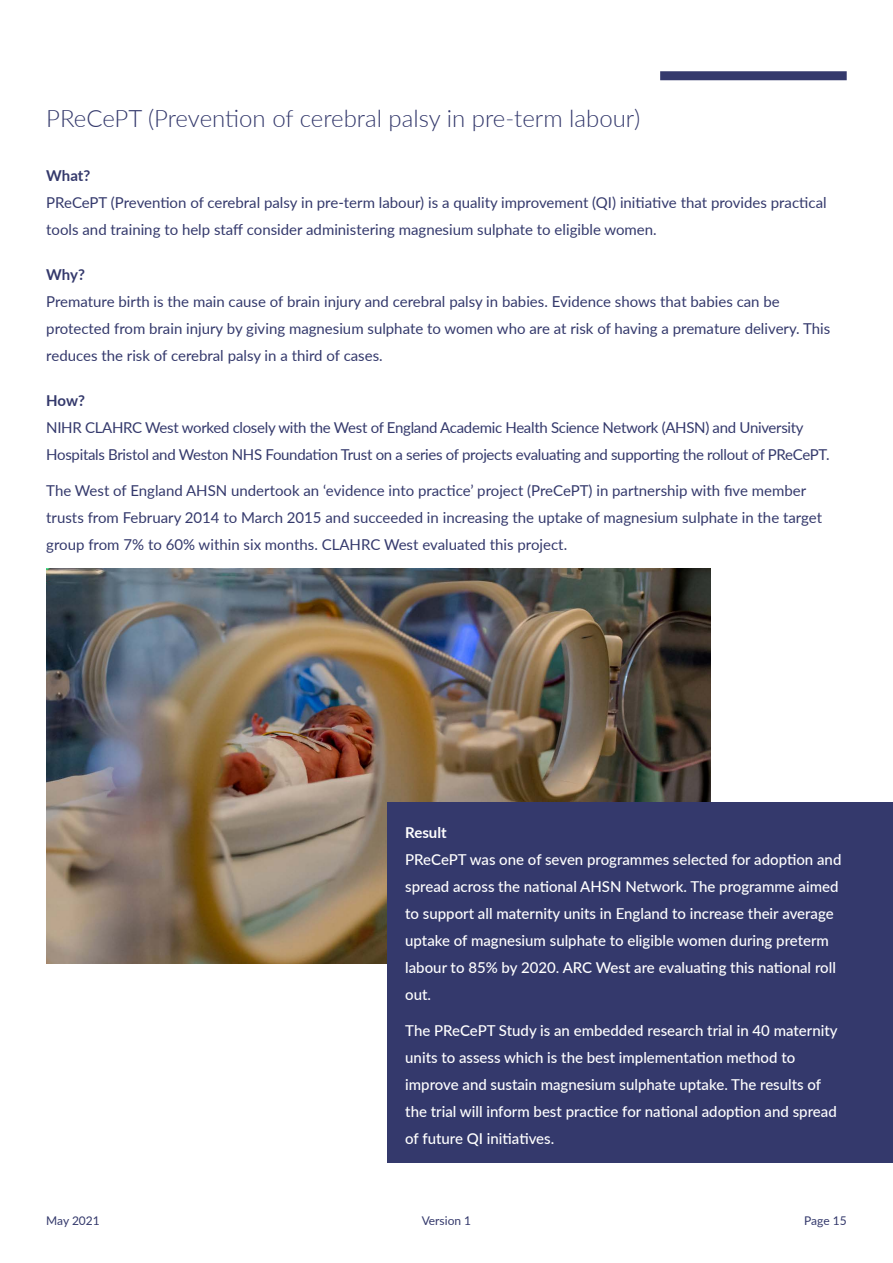
<style>
.page{position:relative;width:893px;height:1263px;background:#fff}
.page>*{position:absolute;margin:0;border:0;box-sizing:border-box;transform-origin:0 0}
.B_Header{font:300 24px "Lato";color:#34396c}
.t1{font:15px/27px "Lato";color:#34396c}
.t2{font:500 15px/27px "Lato";color:#fff}
.t3{font:15px/27px "Lato";letter-spacing:-.02em;color:#34396c}
.C_Header{font:700 15px "Lato";letter-spacing:-.01em;color:#34396c}
.C_Header-2{font:700 15px "Lato";color:#fff}
.t4{font:12px "Lato";color:#34396c}
</style>
<div class="page">
<img style="left:46px;top:568px;width:664px;height:395px">
<div style="left:387px;top:802px;width:506px;height:360px;background:#34396c"></div>
<div style="left:660px;top:71px;width:187px;height:9px;background:#34396c"></div>
<p class="B_Header" style="left:46px;top:102px;width:595px">PReCePT (Prevention of cerebral palsy in pre-term labour)</p>
<p class="C_Header" style="left:46px;top:165px;width:46px">What?</p>
<p class="t1" style="left:46px;top:189px;width:782px">PReCePT (Prevention of cerebral palsy in pre-term labour) is a quality improvement (QI) initiative that provides practical tools and training to help staff consider administering magnesium sulphate to eligible women.</p>
<p class="C_Header" style="left:46px;top:264px;width:40px">Why?</p>
<p class="t1" style="left:46px;top:288px;width:786px">Premature birth is the main cause of brain injury and cerebral palsy in babies. Evidence shows that babies can be protected from brain injury by giving magnesium sulphate to women who are at risk of having a premature delivery. This reduces the risk of cerebral palsy in a third of cases.</p>
<p class="C_Header" style="left:46px;top:390px;width:40px">How?</p>
<p class="t3" style="left:46px;top:414px;width:785px">NIHR CLAHRC West worked closely with the West of England Academic Health Science Network (AHSN) and University<br>Hospitals Bristol and Weston NHS Foundation Trust on a series of projects evaluating and supporting the rollout of PReCePT.</p>
<p class="t1" style="left:46px;top:477px;width:777px">The West of England AHSN undertook an ‘evidence into practice’ project (PreCePT) in partnership with five member trusts from February 2014 to March 2015 and succeeded in increasing the uptake of magnesium sulphate in the target group from 7% to 60% within six months. CLAHRC West evaluated this project.</p>
<p class="C_Header-2" style="left:405px;top:822px;width:43px">Result</p>
<p class="t2" style="left:405px;top:846px;width:438px">PReCePT was one of seven programmes selected for adoption and spread across the national AHSN Network. The programme aimed to support all maternity units in England to increase their average uptake of magnesium sulphate to eligible women during preterm labour to 85% by 2020. ARC West are evaluating this national roll out.</p>
<p class="t2" style="left:405px;top:1017px;width:434px">The PReCePT Study is an embedded research trial in 40 maternity units to assess which is the best implementation method to improve and sustain magnesium sulphate uptake. The results of the trial will inform best practice for national adoption and spread of future QI initiatives.</p>
<p class="t4" style="left:46px;top:1212px;width:55px">May 2021</p>
<p class="t4" style="left:422px;top:1212px;width:51px">Version 1</p>
<p class="t4" style="left:804px;top:1212px;width:44px">Page 15</p>
</div>
